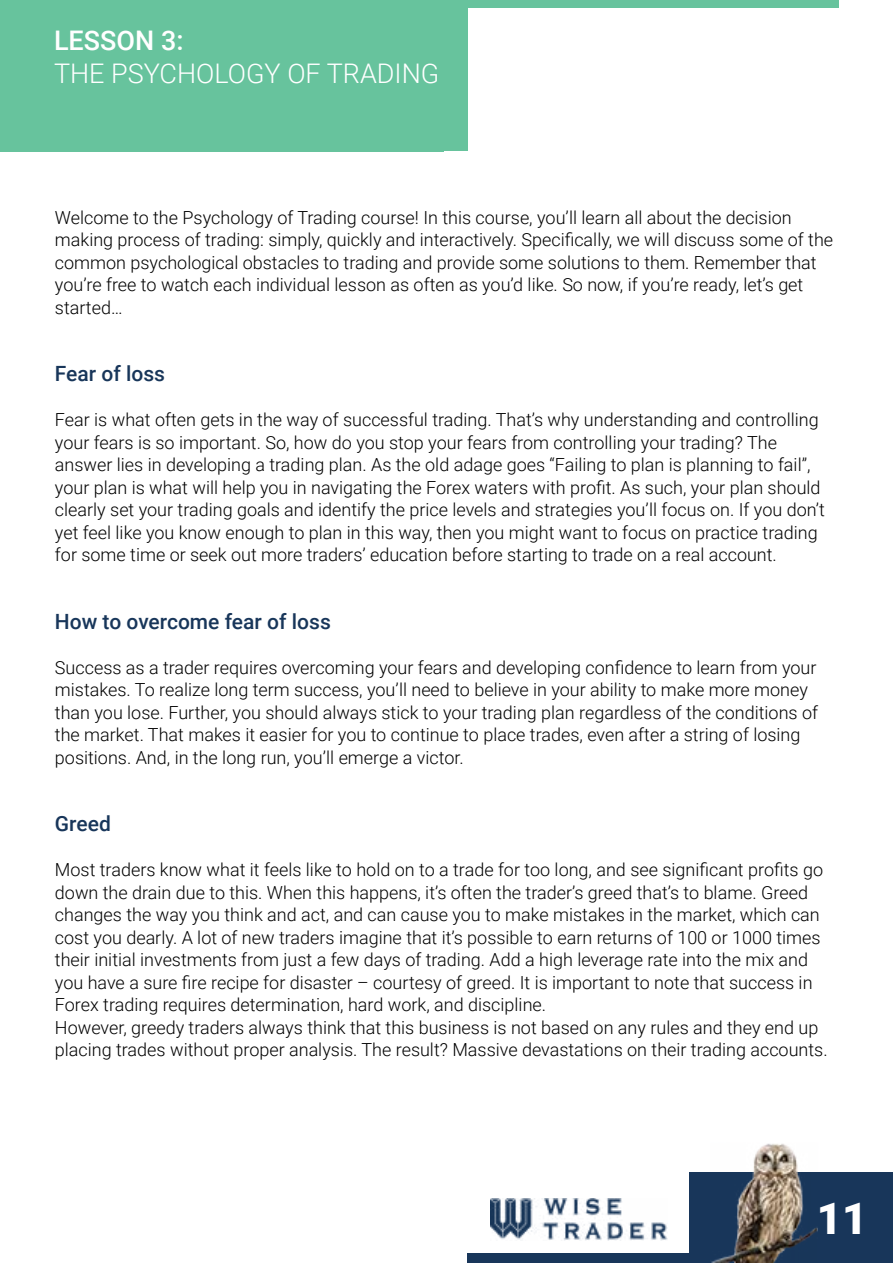
<style>
.page{position:relative;width:893px;height:1263px;background:#fff}
.page>*{position:absolute;margin:0;border:0;box-sizing:border-box;transform-origin:0 0}
.t1{font:900 43.5px "Roboto";color:#fff}
.t2{font:300 27px "Roboto";color:#fff}
.t3{font:500 27px "Roboto";color:#fff}
.t4{font:500 21px "Roboto";color:#18365a}
.t5{font:300 18px/22.5px "Roboto";color:#000}
</style>
<div class="page">
<div style="left:467px;top:1254px;width:222px;height:9px;background:#18365a"></div>
<div style="left:689px;top:1173px;width:204px;height:90px;background:#18365a"></div>
<img style="left:710px;top:1143px;width:108px;height:120px">
<img style="left:490px;top:1198px;width:177px;height:42px">
<div style="left:0;top:0;width:467px;height:150px;background:#67c39d"></div>
<div style="left:445px;top:0;width:394px;height:8px;background:#67c39d"></div>
<h2 class="t3" style="left:54px;top:22px;width:131px">LESSON 3:</h2>
<h2 class="t2" style="left:54px;top:54px;width:387px">THE PSYCHOLOGY OF TRADING</h2>
<p class="t5" style="left:55px;top:205px;width:780px">Welcome to the Psychology of Trading course! In this course, you’ll learn all about the decision making process of trading: simply, quickly and interactively. Specifically, we will discuss some of the common psychological obstacles to trading and provide some solutions to them. Remember that you’re free to watch each individual lesson as often as you’d like. So now, if you’re ready, let’s get started…</p>
<p class="t4" style="left:55px;top:359px;width:112px">Fear of loss</p>
<p class="t5" style="left:55px;top:408px;width:771px">Fear is what often gets in the way of successful trading. That’s why understanding and controlling your fears is so important. So, how do you stop your fears from controlling your trading? The answer lies in developing a trading plan. As the old adage goes “Failing to plan is planning to fail”, your plan is what will help you in navigating the Forex waters with profit. As such, your plan should clearly set your trading goals and identify the price levels and strategies you’ll focus on. If you don’t yet feel like you know enough to plan in this way, then you might want to focus on practice trading for some time or seek out more traders’ education before starting to trade on a real account.</p>
<p class="t4" style="left:55px;top:606px;width:277px">How to overcome fear of loss</p>
<p class="t5" style="left:55px;top:655px;width:765px">Success as a trader requires overcoming your fears and developing confidence to learn from your mistakes. To realize long term success, you’ll need to believe in your ability to make more money than you lose. Further, you should always stick to your trading plan regardless of the conditions of the market. That makes it easier for you to continue to place trades, even after a string of losing positions. And, in the long run, you’ll emerge a victor.</p>
<p class="t4" style="left:55px;top:809px;width:57px">Greed</p>
<p class="t5" style="left:55px;top:858px;width:774px">Most traders know what it feels like to hold on to a trade for too long, and see significant profits go down the drain due to this. When this happens, it’s often the trader’s greed that’s to blame. Greed changes the way you think and act, and can cause you to make mistakes in the market, which can cost you dearly. A lot of new traders imagine that it’s possible to earn returns of 100 or 1000 times their initial investments from just a few days of trading. Add a high leverage rate into the mix and you have a sure fire recipe for disaster – courtesy of greed. It is important to note that success in Forex trading requires determination, hard work, and discipline.<br>However, greedy traders always think that this business is not based on any rules and they end up placing trades without proper analysis. The result? Massive devastations on their trading accounts.</p>
<h1 class="t1" style="left:817px;top:1188px;width:52px">11</h1>
</div>
